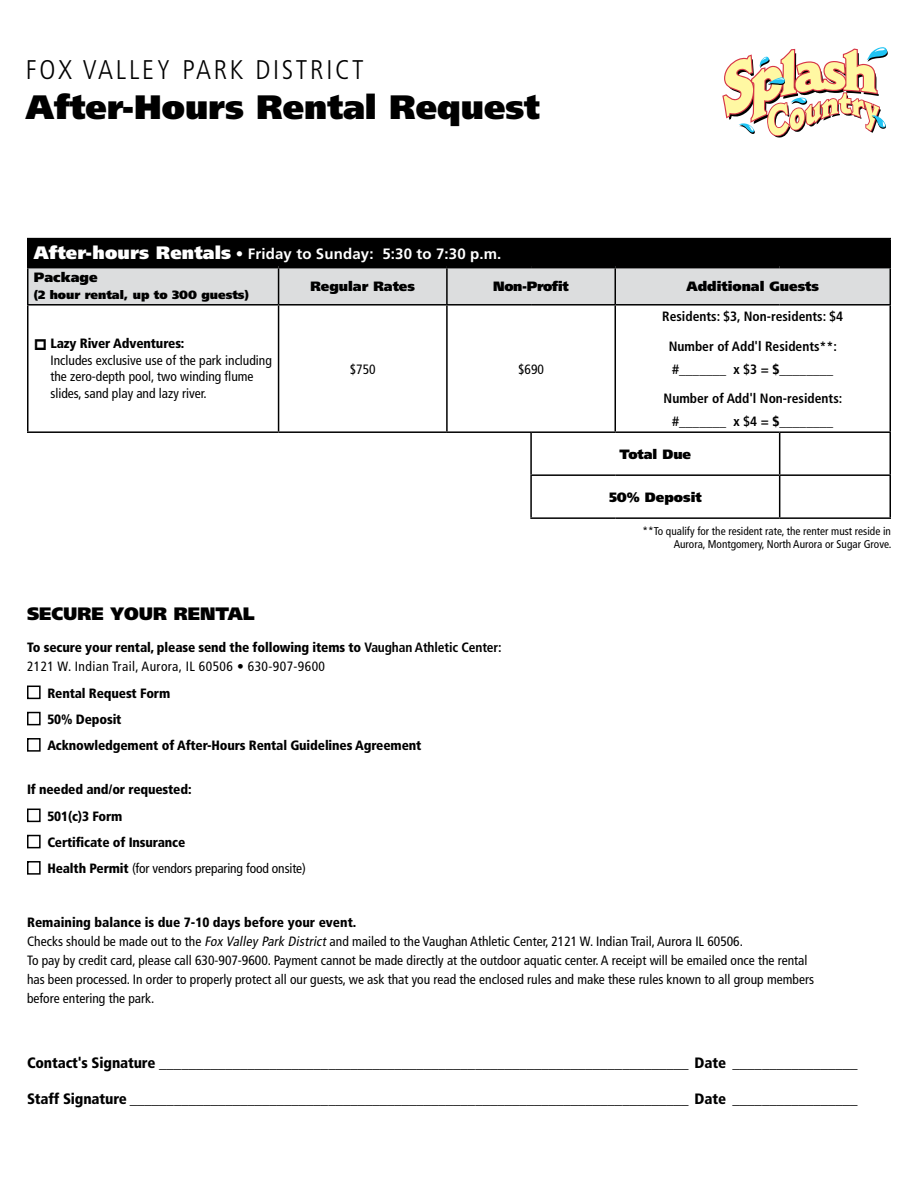
<style>
.page{position:relative;width:918px;height:1188px;background:#fff}
.page>*{position:absolute;margin:0;border:0;box-sizing:border-box;transform-origin:0 0}
.t1{font:900 33.9px "Frutiger LT Std";color:#000}
.t2{font:300 condensed 27px "Frutiger LT Std";letter-spacing:.1em;color:#000}
.t3{font:900 18px "Frutiger LT Std";color:#000}
.t4{font:900 condensed 15px "Frutiger LT Std";letter-spacing:-.01em;color:#000}
.t5{font:700 15px "Frutiger LT Std";letter-spacing:.01em;color:#fff}
.t6{font:condensed 13.5px/19.2px "Frutiger LT Std";color:#000}
.t7{font:900 condensed 13.5px/26.2px "Frutiger LT Std";letter-spacing:-.01em;color:#000}
.t8{font:700 condensed 13.5px/23px "Frutiger LT Std";color:#000}
.t9{font:900 13.5px "Frutiger LT Std";color:#000}
.t10{font:900 12px "Frutiger LT Std";color:#000}
.t11{font:condensed 11.25px/13.5px "Frutiger LT Std";color:#000;text-align:right}
.s1{font-weight:900;font-size:18px}
.s2{font-weight:300}
.s3{font-weight:700}
.s4{font-weight:400}
.s5{font-weight:900}
.s6{font-style:italic}
</style>
<div class="page">
<hr style="left:27px;top:238px;width:864px;height:1px;background:#000">
<svg style="left:27px;top:239px;width:864px;height:65px;background:#7f8081"></svg>
<hr style="left:27px;top:268px;width:1px;height:36px;background:#000">
<hr style="left:278px;top:268px;width:1px;height:36px;background:#000">
<hr style="left:446px;top:268px;width:2px;height:36px;background:#000">
<hr style="left:615px;top:268px;width:1px;height:36px;background:#000">
<hr style="left:890px;top:268px;width:1px;height:36px;background:#000">
<hr style="left:27px;top:304px;width:252px;height:2px;background:#000">
<hr style="left:27px;top:306px;width:1px;height:125px;background:#000">
<hr style="left:279px;top:304px;width:168px;height:2px;background:#000">
<hr style="left:278px;top:306px;width:1px;height:125px;background:#000">
<hr style="left:447px;top:304px;width:84px;height:2px;background:#000">
<hr style="left:446px;top:306px;width:2px;height:125px;background:#000">
<hr style="left:531px;top:304px;width:84px;height:2px;background:#000">
<hr style="left:615px;top:304px;width:165px;height:2px;background:#000">
<hr style="left:615px;top:306px;width:1px;height:125px;background:#000">
<hr style="left:780px;top:304px;width:111px;height:2px;background:#000">
<hr style="left:890px;top:306px;width:1px;height:125px;background:#000">
<hr style="left:890px;top:433px;width:1px;height:41px;background:#000">
<hr style="left:780px;top:474px;width:111px;height:2px;background:#000">
<hr style="left:890px;top:476px;width:1px;height:41px;background:#000">
<hr style="left:780px;top:517px;width:111px;height:2px;background:#000">
<hr style="left:27px;top:264px;width:252px;height:4px;background:#000">
<hr style="left:279px;top:264px;width:168px;height:4px;background:#000">
<hr style="left:447px;top:264px;width:84px;height:4px;background:#000">
<hr style="left:531px;top:264px;width:84px;height:4px;background:#000">
<hr style="left:615px;top:264px;width:165px;height:4px;background:#000">
<hr style="left:780px;top:264px;width:111px;height:4px;background:#000">
<hr style="left:530px;top:433px;width:2px;height:41px;background:#000">
<hr style="left:779px;top:433px;width:1px;height:41px;background:#000">
<hr style="left:530px;top:474px;width:85px;height:2px;background:#000">
<hr style="left:530px;top:476px;width:2px;height:41px;background:#000">
<hr style="left:615px;top:474px;width:165px;height:2px;background:#000">
<hr style="left:779px;top:476px;width:1px;height:41px;background:#000">
<hr style="left:530px;top:517px;width:85px;height:2px;background:#000">
<hr style="left:615px;top:517px;width:165px;height:2px;background:#000">
<hr style="left:27px;top:431px;width:252px;height:2px;background:#000">
<hr style="left:279px;top:431px;width:168px;height:2px;background:#000">
<hr style="left:447px;top:431px;width:84px;height:2px;background:#000">
<hr style="left:531px;top:431px;width:84px;height:2px;background:#000">
<hr style="left:615px;top:431px;width:165px;height:2px;background:#000">
<hr style="left:780px;top:431px;width:111px;height:2px;background:#000">
<div style="left:27px;top:686px;width:14px;height:13px;border:2px solid #000"></div>
<div style="left:27px;top:712px;width:14px;height:13px;border:2px solid #000"></div>
<div style="left:27px;top:738px;width:14px;height:14px;border:2px solid #000"></div>
<div style="left:27px;top:809px;width:14px;height:13px;border:2px solid #000"></div>
<div style="left:27px;top:835px;width:14px;height:13px;border:2px solid #000"></div>
<div style="left:27px;top:861px;width:14px;height:14px;border:2px solid #000"></div>
<svg style="left:722px;top:47px;width:166px;height:91px"></svg>
<h2 class="t2" style="left:26px;top:54px;width:339px">FOX VALLEY PARK DISTRICT</h2>
<h1 class="t1" style="left:26px;top:87px;width:516px">After-Hours Rental Request</h1>
<p class="t5" style="left:34px;top:245px;width:469px"><span class="s1">After-hours Rentals</span> <span class="s2">•</span> Friday to Sunday: 5:30 to 7:30 p.m.</p>
<p class="t9" style="left:34px;top:269px;width:65px">Package</p>
<p class="t10" style="left:34px;top:287px;width:217px">(2 hour rental, up to 300 guests)</p>
<p class="t9" style="left:310px;top:278px;width:106px">Regular Rates</p>
<p class="t9" style="left:493px;top:278px;width:77px">Non-Profit</p>
<p class="t9" style="left:686px;top:278px;width:134px">Additional Guests</p>
<p class="t7" style="left:50px;top:330px;width:135px">Lazy River Adventures:</p>
<p class="t6" style="left:50px;top:352px;width:223px;line-height:16.5px">Includes exclusive use of the park including the zero-depth pool, two winding flume slides, sand play and lazy river.</p>
<p class="t6" style="left:350px;top:359px;width:27px">$750</p>
<p class="t6" style="left:518px;top:359px;width:27px">$690</p>
<h3 class="t3" style="left:27px;top:603px;width:229px">SECURE YOUR RENTAL</h3>
<p class="t7" style="left:27px;top:637px;width:476px;line-height:19.5px">To secure your rental, please send the following items to <span class="s3">Vaughan Athletic Center:<br></span><span class="s4">2121 W. Indian Trail, Aurora, IL 60506 • 630-907-9600</span></p>
<p class="t7" style="left:47px;top:680px;width:376px">Rental Request Form<br>50% Deposit<br>Acknowledgement of After-Hours Rental Guidelines Agreement</p>
<p class="t7" style="left:47px;top:777px;width:260px;text-indent:-20px">If needed and/or requested:<br>501(c)3 Form<br>Certificate of Insurance<br>Health Permit <span class="s4">(for vendors preparing food onsite)</span></p>
<p class="t8" style="left:662px;top:305px;width:183px">Residents: $3, Non-residents: $4</p>
<p class="t8" style="left:669px;top:334px;width:170px">Number of Add'l Residents**: #_______ x $3 = <span class="s5">$________</span></p>
<p class="t8" style="left:664px;top:387px;width:180px;text-align:center">Number of Add'l Non-residents: #_______ x $4 = <span class="s5">$________</span></p>
<p class="t9" style="left:620px;top:446px;width:73px">Total Due</p>
<p class="t9" style="left:609px;top:489px;width:94px">50% Deposit</p>
<p class="t11" style="left:642px;top:524px;width:250px">**To qualify for the resident rate, the renter must reside in<br>Aurora, Montgomery, North Aurora or Sugar Grove.</p>
<p class="t6" style="left:27px;top:912px;width:789px"><span class="s5">Remaining balance is due 7-10 days before your event.<br></span>Checks should be made out to the <span class="s6">Fox Valley Park District</span> and mailed to the Vaughan Athletic Center, 2121 W. Indian Trail, Aurora IL 60506.<br>To pay by credit card, please call 630-907-9600. Payment cannot be made directly at the outdoor aquatic center. A receipt will be emailed once the rental has been processed. In order to properly protect all our guests, we ask that you read the enclosed rules and make these rules known to all group members before entering the park.</p>
<p class="t4" style="left:27px;top:1054px;width:832px">Contact's Signature ________________________________________________________________________ Date _________________</p>
<p class="t4" style="left:27px;top:1090px;width:832px">Staff Signature ____________________________________________________________________________ Date _________________</p>
</div>
